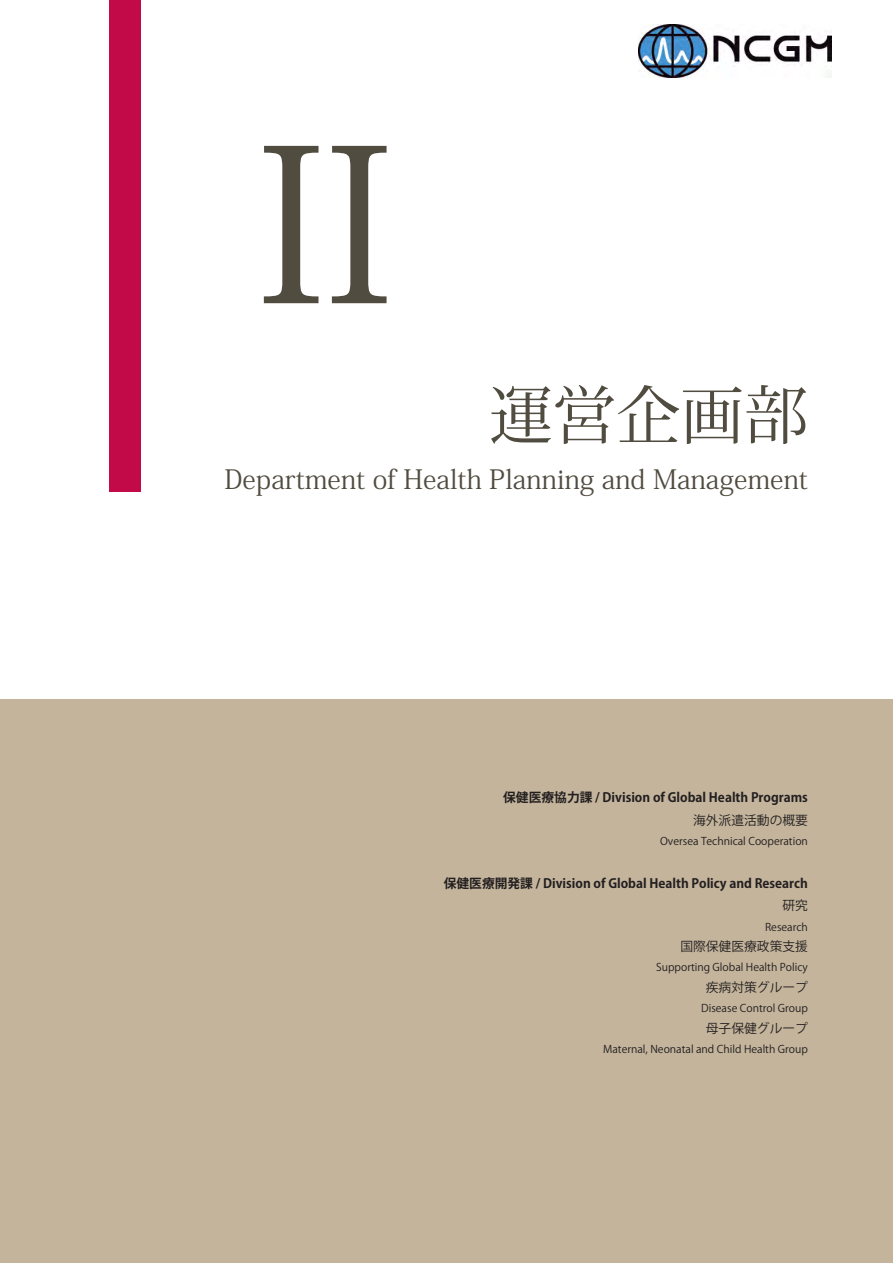
<style>
.page{position:relative;width:893px;height:1263px;background:#fff}
.page>*{position:absolute;margin:0;border:0;box-sizing:border-box;transform-origin:0 0}
.t1{font:212.55px "Koz Min Pro";color:#514c40}
.t2{font:63.75px "Koz Min Pro";color:#514c40}
.t3{font:26.55px "Koz Min Pro";color:#514c40}
.t4{font:700 12.75px "Koz Go Pr 6 N";color:#231f20}
.t5{font:12.75px "Koz Go Pr 6 N";color:#231f20}
.t6{font:10.65px "Koz Go Pr 6 N";color:#231f20}
</style>
<div class="page">
<img style="left:639px;top:24px;width:193px;height:53px">
<div style="left:0;top:699px;width:893px;height:564px;background:#c3b49b"></div>
<div style="left:109px;top:0;width:31px;height:492px;background:#c30a49"></div>
<hr style="left:0;top:0;width:1px;height:60px;background:#c30a49">
<hr style="left:0;top:1225px;width:1px;height:38px;background:#c30a49">
<h1 class="t1" style="left:257px;top:75px;width:138px">II</h1>
<h2 class="t2" style="left:489px;top:370px;width:320px">運営企画部</h2>
<h3 class="t3" style="left:224px;top:460px;width:585px">Department of Health Planning and Management</h3>
<p class="t4" style="left:503px;top:790px;width:306px">保健医療協力課 / Division of Global Health Programs</p>
<p class="t5" style="left:693px;top:813px;width:116px">海外派遣活動の概要</p>
<p class="t6" style="left:660px;top:835px;width:149px">Oversea Technical Cooperation</p>
<p class="t4" style="left:444px;top:876px;width:366px">保健医療開発課 / Division of Global Health Policy and Research</p>
<p class="t5" style="left:782px;top:898px;width:27px">研究</p>
<p class="t6" style="left:765px;top:921px;width:44px">Research</p>
<p class="t5" style="left:680px;top:939px;width:129px">国際保健医療政策支援</p>
<p class="t6" style="left:656px;top:961px;width:153px">Supporting Global Health Policy</p>
<p class="t5" style="left:706px;top:980px;width:104px">疾病対策グループ</p>
<p class="t6" style="left:701px;top:1002px;width:108px">Disease Control Group</p>
<p class="t5" style="left:706px;top:1021px;width:104px">母子保健グループ</p>
<p class="t6" style="left:603px;top:1043px;width:206px">Maternal, Neonatal and Child Health Group</p>
</div>
